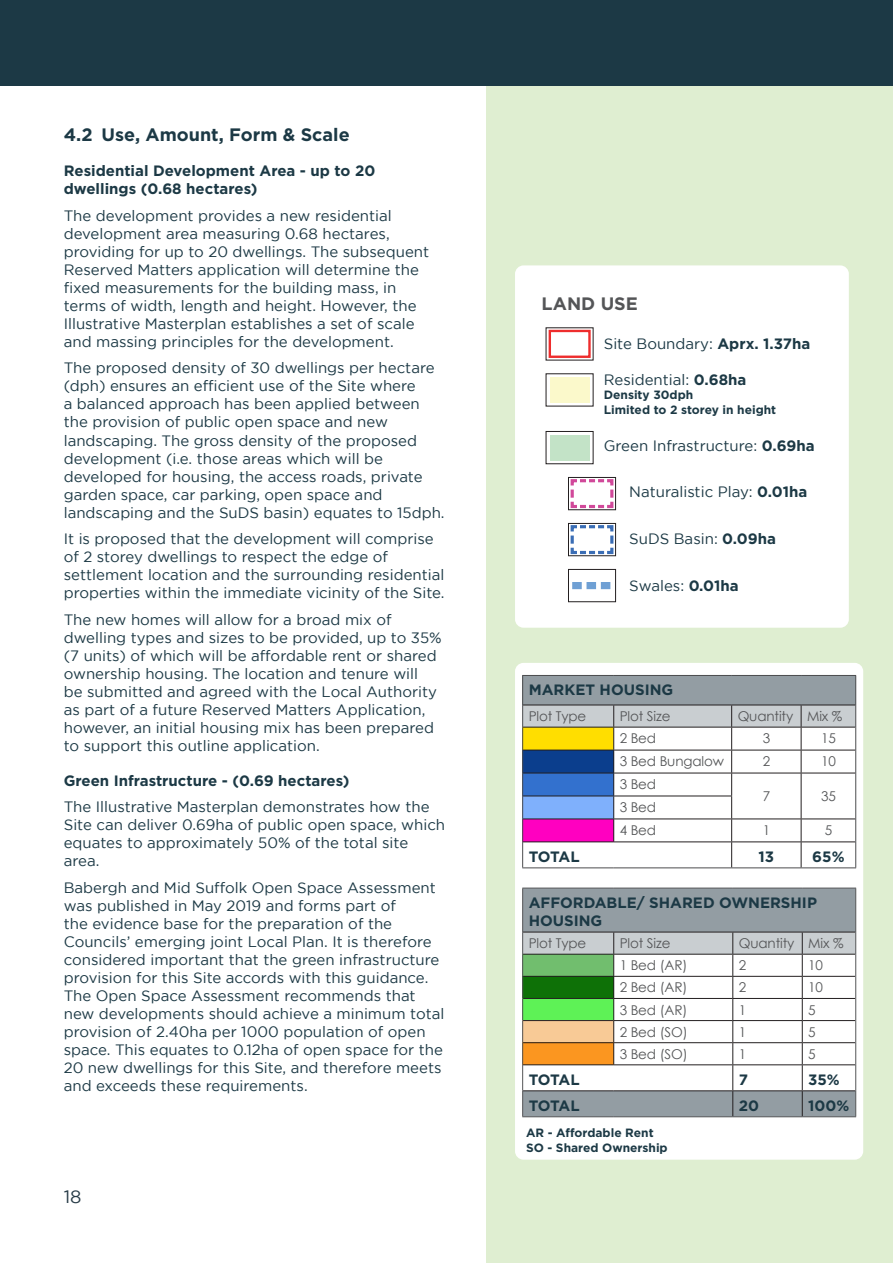
<style>
.page{position:relative;width:893px;height:1263px;background:#fff}
.page>*{position:absolute;margin:0;border:0;box-sizing:border-box;transform-origin:0 0}
.t1{font:700 18px "Gotham";color:#1c3945}
.t2{font:700 18px "Gotham";color:#545557}
.t3{font:18px "Gotham";color:#273b47}
.t4{font:15px/18px "Gotham";color:#1c3945}
.t5{font:700 15px/18px "Gotham";color:#1c3945}
.t6{font:13.5px/23px "Century Gothic";letter-spacing:-.01em;color:#545557}
.t7{font:700 12px/14.4px "Gotham";color:#1c3945}
.s1{font-weight:700}
</style>
<div class="page">
<div style="left:486px;top:0;width:407px;height:1263px;background:#dfeed1"></div>
<div style="left:0;top:0;width:893px;height:85px;background:#1c3945"></div>
<div style="left:515px;top:265px;width:334px;height:363px;background:#fff;border-radius:9px"></div>
<div style="left:549px;top:330px;width:42px;height:28px;border:2px solid #ee2d2d"></div>
<div style="left:550px;top:377px;width:39px;height:26px;background:#fbf9cb"></div>
<div style="left:546px;top:431px;width:47px;height:33px;border:1px solid #231f20"></div>
<div style="left:568px;top:477px;width:48px;height:33px;border:1px solid #231f20"></div>
<div style="left:568px;top:523px;width:48px;height:33px;border:1px solid #231f20"></div>
<div style="left:550px;top:435px;width:39px;height:25px;background:#c3e3c7"></div>
<svg style="left:569px;top:477px;width:46px;height:33px"></svg>
<svg style="left:569px;top:523px;width:46px;height:33px"></svg>
<div style="left:568px;top:569px;width:48px;height:33px;border:1px solid #231f20"></div>
<svg style="left:572px;top:582px;width:39px;height:7px"></svg>
<div style="left:515px;top:663px;width:348px;height:497px;background:#fff;border-radius:9px"></div>
<hr style="left:522px;top:675px;width:92px;height:1px;background:#4c4d4f">
<hr style="left:614px;top:675px;width:118px;height:1px;background:#4c4d4f">
<hr style="left:732px;top:675px;width:69px;height:1px;background:#4c4d4f">
<hr style="left:801px;top:675px;width:55px;height:1px;background:#4c4d4f">
<svg style="left:522px;top:676px;width:334px;height:191px"></svg>
<hr style="left:522px;top:867px;width:92px;height:1px;background:#4c4d4f">
<hr style="left:614px;top:867px;width:118px;height:1px;background:#4c4d4f">
<hr style="left:732px;top:867px;width:69px;height:1px;background:#4c4d4f">
<hr style="left:801px;top:867px;width:55px;height:1px;background:#4c4d4f">
<div style="left:523px;top:889px;width:332px;height:43px;background:#939da3"></div>
<hr style="left:522px;top:888px;width:92px;height:1px;background:#545557">
<hr style="left:522px;top:888px;width:1px;height:44px;background:#545557">
<hr style="left:614px;top:888px;width:119px;height:1px;background:#545557">
<hr style="left:733px;top:888px;width:69px;height:1px;background:#545557">
<hr style="left:802px;top:888px;width:54px;height:1px;background:#545557">
<hr style="left:855px;top:888px;width:1px;height:44px;background:#545557">
<svg style="left:522px;top:932px;width:334px;height:184px"></svg>
<hr style="left:522px;top:1116px;width:92px;height:1px;background:#545557">
<hr style="left:614px;top:1116px;width:119px;height:1px;background:#545557">
<hr style="left:733px;top:1116px;width:69px;height:1px;background:#545557">
<hr style="left:802px;top:1116px;width:54px;height:1px;background:#545557">
<p class="t1" style="left:64px;top:125px;width:287px">4.2 Use, Amount, Form &amp; Scale</p>
<p class="t5" style="left:64px;top:162px;width:313px">Residential Development Area - up to 20 dwellings (0.68 hectares)</p>
<p class="t4" style="left:64px;top:206px;width:367px">The development provides a new residential development area measuring 0.68 hectares, providing for up to 20 dwellings. The subsequent Reserved Matters application will determine the fixed measurements for the building mass, in terms of width, length and height. However, the Illustrative Masterplan establishes a set of scale and massing principles for the development.</p>
<p class="t4" style="left:64px;top:359px;width:382px">The proposed density of 30 dwellings per hectare (dph) ensures an efficient use of the Site where<br>a balanced approach has been applied between the provision of public open space and new landscaping. The gross density of the proposed development (i.e. those areas which will be developed for housing, the access roads, private garden space, car parking, open space and landscaping and the SuDS basin) equates to 15dph.</p>
<p class="t4" style="left:64px;top:529px;width:382px">It is proposed that the development will comprise of 2 storey dwellings to respect the edge of settlement location and the surrounding residential properties within the immediate vicinity of the Site.</p>
<p class="t4" style="left:64px;top:610px;width:379px">The new homes will allow for a broad mix of dwelling types and sizes to be provided, up to 35% (7 units) of which will be affordable rent or shared ownership housing. The location and tenure will<br>be submitted and agreed with the Local Authority as part of a future Reserved Matters Application, however, an initial housing mix has been prepared to support this outline application.</p>
<p class="t5" style="left:64px;top:771px;width:287px">Green Infrastructure - (0.69 hectares)</p>
<p class="t4" style="left:64px;top:797px;width:383px">The Illustrative Masterplan demonstrates how the Site can deliver 0.69ha of public open space, which equates to approximately 50% of the total site area.</p>
<p class="t4" style="left:64px;top:878px;width:382px">Babergh and Mid Suffolk Open Space Assessment was published in May 2019 and forms part of<br>the evidence base for the preparation of the Councils’ emerging joint Local Plan. It is therefore considered important that the green infrastructure provision for this Site accords with this guidance.<br>The Open Space Assessment recommends that new developments should achieve a minimum total provision of 2.40ha per 1000 population of open space. This equates to 0.12ha of open space for the 20 new dwellings for this Site, and therefore meets and exceeds these requirements.</p>
<p class="t3" style="left:64px;top:1187px;width:19px">18</p>
<p class="t2" style="left:542px;top:294px;width:98px">LAND USE</p>
<p class="t4" style="left:604px;top:335px;width:208px">Site Boundary: <span class="s1">Aprx. 1.37ha</span></p>
<p class="t4" style="left:604px;top:370px;width:144px">Residential: <span class="s1">0.68ha</span></p>
<p class="t7" style="left:604px;top:388px;width:174px">Density 30dph<br>Limited to 2 storey in height</p>
<p class="t4" style="left:604px;top:437px;width:212px">Green Infrastructure: <span class="s1">0.69ha</span></p>
<p class="t4" style="left:629px;top:483px;width:180px">Naturalistic Play: <span class="s1">0.01ha</span></p>
<p class="t4" style="left:629px;top:530px;width:148px">SuDS Basin: <span class="s1">0.09ha</span></p>
<p class="t4" style="left:629px;top:577px;width:111px">Swales: <span class="s1">0.01ha</span></p>
<p class="t5" style="left:529px;top:681px;width:146px">MARKET HOUSING</p>
<p class="t6" style="left:529px;top:704px;width:59px">Plot Type</p>
<p class="t6" style="left:620px;top:704px;width:52px">Plot Size</p>
<p class="t6" style="left:738px;top:704px;width:106px">Quantity Mix %</p>
<p class="t6" style="left:620px;top:727px;width:38px">2 Bed</p>
<p class="t6" style="left:763px;top:727px;width:9px">3</p>
<p class="t6" style="left:821px;top:727px;width:16px">15</p>
<p class="t6" style="left:620px;top:750px;width:106px">3 Bed Bungalow</p>
<p class="t6" style="left:763px;top:750px;width:9px">2</p>
<p class="t6" style="left:821px;top:750px;width:16px">10</p>
<p class="t6" style="left:620px;top:773px;width:38px">3 Bed</p>
<p class="t6" style="left:763px;top:784px;width:9px">7</p>
<p class="t6" style="left:821px;top:784px;width:16px">35</p>
<p class="t6" style="left:620px;top:795px;width:38px">3 Bed<br>4 Bed</p>
<p class="t6" style="left:763px;top:818px;width:9px">1</p>
<p class="t6" style="left:825px;top:818px;width:9px">5</p>
<p class="t5" style="left:529px;top:847px;width:53px">TOTAL</p>
<p class="t5" style="left:759px;top:847px;width:17px">13</p>
<p class="t5" style="left:812px;top:847px;width:34px">65%</p>
<p class="t5" style="left:529px;top:893px;width:290px">AFFORDABLE/ SHARED OWNERSHIP<br>HOUSING</p>
<p class="t6" style="left:529px;top:932px;width:59px">Plot Type</p>
<p class="t6" style="left:620px;top:932px;width:52px">Plot Size</p>
<p class="t6" style="left:739px;top:932px;width:106px">Quantity Mix %</p>
<p class="t6" style="left:620px;top:954px;width:69px">1 Bed (AR)</p>
<p class="t6" style="left:739px;top:954px;width:9px">2</p>
<p class="t6" style="left:808px;top:954px;width:16px">10</p>
<p class="t6" style="left:620px;top:976px;width:69px">2 Bed (AR)</p>
<p class="t6" style="left:739px;top:976px;width:9px">2</p>
<p class="t6" style="left:808px;top:976px;width:16px">10</p>
<p class="t6" style="left:620px;top:998px;width:69px">3 Bed (AR)</p>
<p class="t6" style="left:739px;top:998px;width:9px">1</p>
<p class="t6" style="left:808px;top:998px;width:9px">5</p>
<p class="t6" style="left:620px;top:1020px;width:69px">2 Bed (SO)</p>
<p class="t6" style="left:739px;top:1020px;width:9px">1</p>
<p class="t6" style="left:808px;top:1020px;width:9px">5</p>
<p class="t6" style="left:620px;top:1042px;width:69px">3 Bed (SO)</p>
<p class="t6" style="left:739px;top:1042px;width:9px">1</p>
<p class="t6" style="left:808px;top:1042px;width:9px">5</p>
<p class="t5" style="left:529px;top:1070px;width:53px">TOTAL</p>
<p class="t5" style="left:739px;top:1070px;width:11px">7</p>
<p class="t5" style="left:808px;top:1070px;width:33px">35%</p>
<p class="t5" style="left:529px;top:1096px;width:53px">TOTAL</p>
<p class="t5" style="left:739px;top:1096px;width:22px">20</p>
<p class="t5" style="left:808px;top:1096px;width:43px">100%</p>
<p class="t7" style="left:526px;top:1125px;width:143px">AR - Affordable Rent<br>SO - Shared Ownership</p>
</div>
